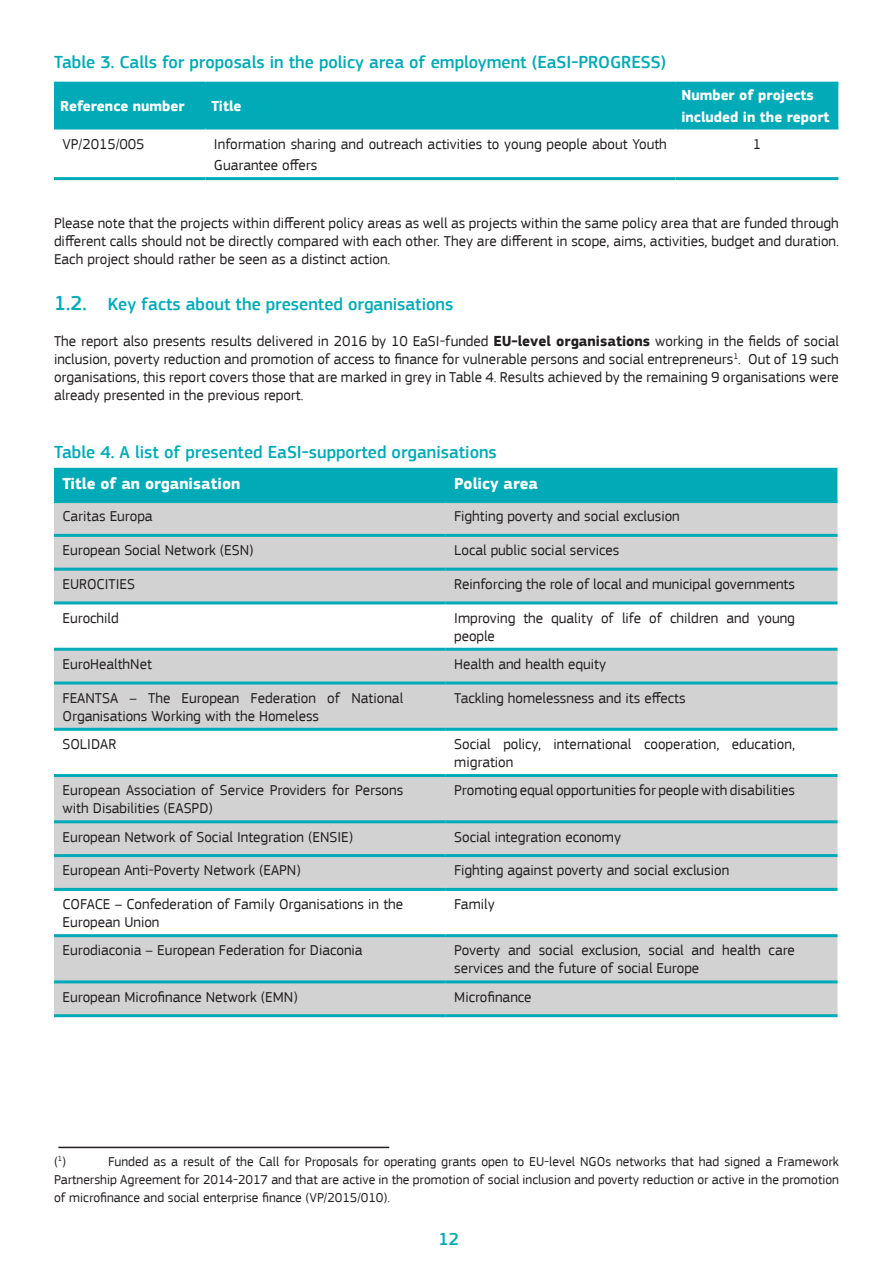
<style>
.page{position:relative;width:893px;height:1263px;background:#fff}
.page>*{position:absolute;margin:0;border:0;box-sizing:border-box;transform-origin:0 0}
.Normal_text{font:500 18px "EC Square Sans Pro";color:#00aab7}
.Normal_text-2{font:700 16.5px "EC Square Sans Pro";color:#fff}
.Normal_text-3{font:15px/18px "EC Square Sans Pro";color:#231f20}
.Normal_text-4{font:700 15px/21.6px "EC Square Sans Pro";color:#fff}
.Normal_text-5{font:13.5px/18px "EC Square Sans Pro";color:#231f20;text-align:justify}
.s1{font-size:21px}
.s2{font-weight:700}
</style>
<div class="page">
<div style="left:54px;top:85px;width:784px;height:41px;background:#00aab7"></div>
<hr style="left:54px;top:82px;width:151px;height:3px;background:#00aab7">
<hr style="left:205px;top:82px;width:470px;height:3px;background:#00aab7">
<hr style="left:675px;top:82px;width:163px;height:3px;background:#00aab7">
<hr style="left:54px;top:126px;width:151px;height:3px;background:#00aab7">
<hr style="left:205px;top:126px;width:470px;height:3px;background:#00aab7">
<hr style="left:675px;top:126px;width:163px;height:3px;background:#00aab7">
<hr style="left:54px;top:177px;width:151px;height:3px;background:#00aab7">
<hr style="left:205px;top:177px;width:470px;height:3px;background:#00aab7">
<hr style="left:675px;top:177px;width:163px;height:3px;background:#00aab7">
<hr style="left:58px;top:1147px;width:331px;height:1px;background:#231f20">
<div style="left:54px;top:468px;width:783px;height:32px;background:#00aab7"></div>
<svg style="left:54px;top:503px;width:783px;height:511px;fill:#d2d2d2"></svg>
<hr style="left:54px;top:500px;width:392px;height:3px;background:#00aab7">
<hr style="left:446px;top:500px;width:391px;height:3px;background:#00aab7">
<hr style="left:54px;top:534px;width:392px;height:3px;background:#00aab7">
<hr style="left:446px;top:534px;width:391px;height:3px;background:#00aab7">
<hr style="left:54px;top:568px;width:392px;height:3px;background:#00aab7">
<hr style="left:446px;top:568px;width:391px;height:3px;background:#00aab7">
<hr style="left:54px;top:601px;width:392px;height:3px;background:#00aab7">
<hr style="left:446px;top:601px;width:391px;height:3px;background:#00aab7">
<hr style="left:54px;top:648px;width:392px;height:3px;background:#00aab7">
<hr style="left:446px;top:648px;width:391px;height:3px;background:#00aab7">
<hr style="left:54px;top:681px;width:392px;height:3px;background:#00aab7">
<hr style="left:446px;top:681px;width:391px;height:3px;background:#00aab7">
<hr style="left:54px;top:728px;width:392px;height:3px;background:#00aab7">
<hr style="left:446px;top:728px;width:391px;height:3px;background:#00aab7">
<hr style="left:54px;top:774px;width:392px;height:3px;background:#00aab7">
<hr style="left:446px;top:774px;width:391px;height:3px;background:#00aab7">
<hr style="left:54px;top:820px;width:392px;height:3px;background:#00aab7">
<hr style="left:446px;top:820px;width:391px;height:3px;background:#00aab7">
<hr style="left:54px;top:854px;width:392px;height:3px;background:#00aab7">
<hr style="left:446px;top:854px;width:391px;height:3px;background:#00aab7">
<hr style="left:54px;top:888px;width:392px;height:3px;background:#00aab7">
<hr style="left:446px;top:888px;width:391px;height:3px;background:#00aab7">
<hr style="left:54px;top:934px;width:392px;height:3px;background:#00aab7">
<hr style="left:446px;top:934px;width:391px;height:3px;background:#00aab7">
<hr style="left:54px;top:980px;width:392px;height:3px;background:#00aab7">
<hr style="left:446px;top:980px;width:391px;height:3px;background:#00aab7">
<hr style="left:54px;top:1014px;width:392px;height:3px;background:#00aab7">
<hr style="left:446px;top:1014px;width:391px;height:3px;background:#00aab7">
<p class="Normal_text" style="left:54px;top:51px;width:614px">Table 3. Calls for proposals in the policy area of employment (EaSI-PROGRESS)</p>
<p class="Normal_text-4" style="left:60px;top:96px;width:126px">Reference number</p>
<p class="Normal_text-4" style="left:211px;top:96px;width:32px">Title</p>
<p class="Normal_text-4" style="left:681px;top:85px;width:150px">Number of projects included in the report</p>
<p class="Normal_text-3" style="left:63px;top:135px;width:84px">VP/2015/005</p>
<p class="Normal_text-3" style="left:214px;top:133px;width:454px;line-height:21.6px">Information sharing and outreach activities to young people about Youth<br>Guarantee offers</p>
<p class="Normal_text-3" style="left:753px;top:135px;width:10px">1</p>
<p class="Normal_text-3" style="left:54px;top:214px;width:786px;text-align:justify">Please note that the projects within different policy areas as well as projects within the same policy area that are funded through different calls should not be directly compared with each other. They are different in scope, aims, activities, budget and duration.<br>Each project should rather be seen as a distinct action.</p>
<p class="Normal_text" style="left:54px;top:293px;width:401px"><span class="s1">1.2.</span> Key facts about the presented organisations</p>
<p class="Normal_text-3" style="left:54px;top:332px;width:786px;text-align:justify">The report also presents results delivered in 2016 by 10 EaSI-funded <span class="s2">EU-level organisations</span> working in the fields of social inclusion, poverty reduction and promotion of access to finance for vulnerable persons and social entrepreneurs<sup>1</sup>. Out of 19 such organisations, this report covers those that are marked in grey in Table 4. Results achieved by the remaining 9 organisations were already presented in the previous report.</p>
<p class="Normal_text" style="left:54px;top:441px;width:444px">Table 4. A list of presented EaSI-supported organisations</p>
<p class="Normal_text-2" style="left:63px;top:473px;width:179px">Title of an organisation</p>
<p class="Normal_text-2" style="left:454px;top:473px;width:85px">Policy area</p>
<p class="Normal_text-3" style="left:63px;top:507px;width:92px">Caritas Europa</p>
<p class="Normal_text-3" style="left:454px;top:507px;width:227px">Fighting poverty and social exclusion</p>
<p class="Normal_text-3" style="left:63px;top:541px;width:193px">European Social Network (ESN)</p>
<p class="Normal_text-3" style="left:454px;top:541px;width:167px">Local public social services</p>
<p class="Normal_text-3" style="left:63px;top:575px;width:74px">EUROCITIES</p>
<p class="Normal_text-3" style="left:454px;top:575px;width:342px">Reinforcing the role of local and municipal governments</p>
<p class="Normal_text-3" style="left:63px;top:609px;width:58px">Eurochild</p>
<p class="Normal_text-3" style="left:454px;top:609px;width:342px">Improving the quality of life of children and young people</p>
<p class="Normal_text-3" style="left:63px;top:655px;width:91px">EuroHealthNet</p>
<p class="Normal_text-3" style="left:454px;top:655px;width:153px">Health and health equity</p>
<p class="Normal_text-3" style="left:63px;top:689px;width:342px">FEANTSA – The European Federation of National<br>Organisations Working with the Homeless</p>
<p class="Normal_text-3" style="left:454px;top:689px;width:233px">Tackling homelessness and its effects</p>
<p class="Normal_text-3" style="left:63px;top:735px;width:55px">SOLIDAR</p>
<p class="Normal_text-3" style="left:454px;top:735px;width:342px">Social policy, international cooperation, education, migration</p>
<p class="Normal_text-3" style="left:63px;top:781px;width:342px">European Association of Service Providers for Persons with Disabilities (EASPD)</p>
<p class="Normal_text-3" style="left:454px;top:781px;width:342px">Promoting equal opportunities for people with disabilities</p>
<p class="Normal_text-3" style="left:63px;top:828px;width:292px">European Network of Social Integration (ENSIE)</p>
<p class="Normal_text-3" style="left:454px;top:828px;width:168px">Social integration economy</p>
<p class="Normal_text-3" style="left:63px;top:861px;width:240px">European Anti-Poverty Network (EAPN)</p>
<p class="Normal_text-3" style="left:454px;top:861px;width:276px">Fighting against poverty and social exclusion</p>
<p class="Normal_text-3" style="left:63px;top:895px;width:342px">COFACE – Confederation of Family Organisations in the<br>European Union</p>
<p class="Normal_text-3" style="left:454px;top:895px;width:42px">Family</p>
<p class="Normal_text-3" style="left:63px;top:941px;width:302px">Eurodiaconia – European Federation for Diaconia</p>
<p class="Normal_text-3" style="left:454px;top:941px;width:342px">Poverty and social exclusion, social and health care services and the future of social Europe</p>
<p class="Normal_text-3" style="left:63px;top:988px;width:237px">European Microfinance Network (EMN)</p>
<p class="Normal_text-3" style="left:454px;top:988px;width:79px">Microfinance</p>
<p class="Normal_text-5" style="left:54px;top:1152px;width:14px">(<sup>1</sup>)</p>
<p class="Normal_text-5" style="left:54px;top:1152px;width:786px;text-indent:54px">Funded as a result of the Call for Proposals for operating grants open to EU-level NGOs networks that had signed a Framework Partnership Agreement for 2014-2017 and that are active in the promotion of social inclusion and poverty reduction or active in the promotion of microfinance and social enterprise finance (VP/2015/010).</p>
<p class="Normal_text" style="left:438px;top:1229px;width:22px">12</p>
</div>
